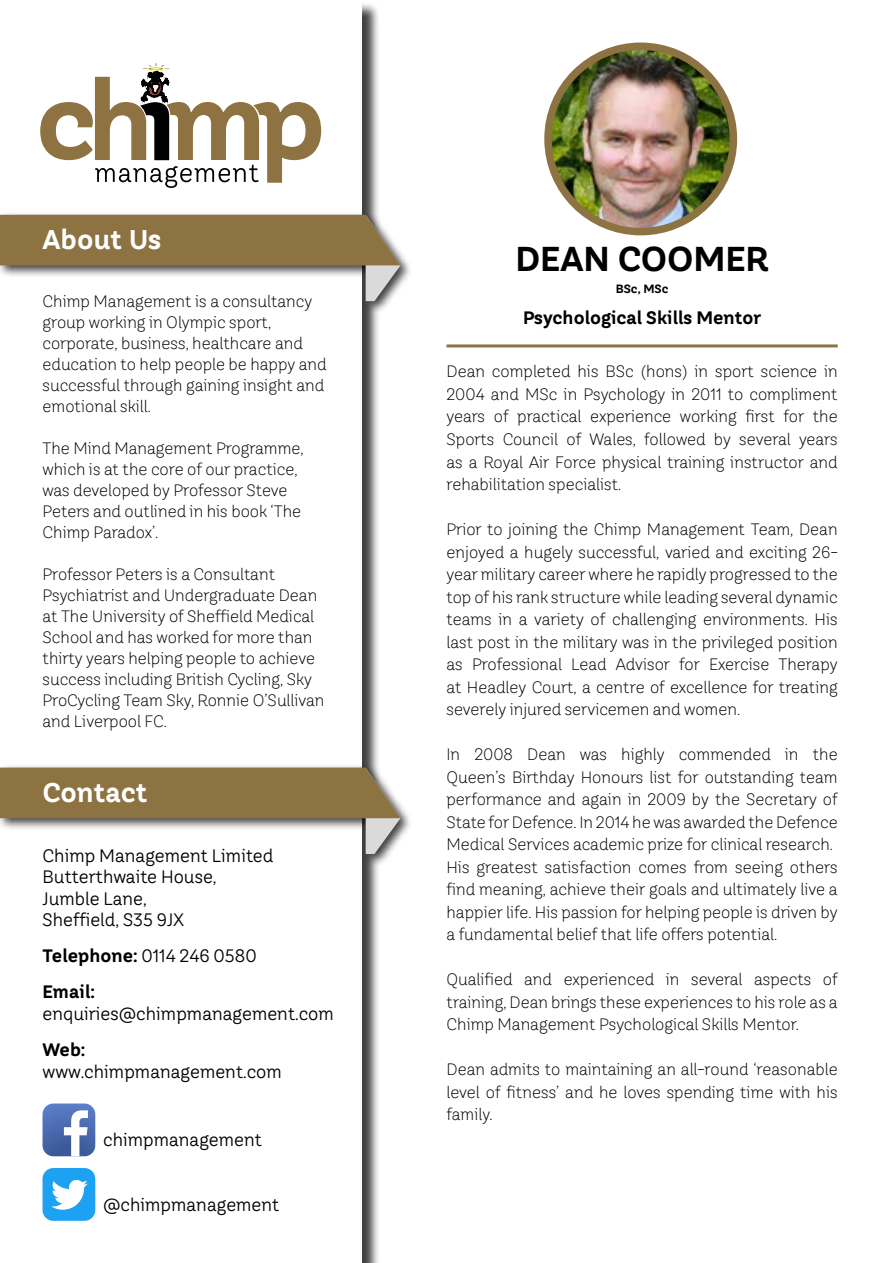
<style>
.page{position:relative;width:893px;height:1263px;background:#fff}
.page>*{position:absolute;margin:0;border:0;box-sizing:border-box;transform-origin:0 0}
.t1{font:700 34.5px "TT Hazelnuts";color:#000}
.t2{font:700 27px "TT Hazelnuts";color:#fff}
.t3{font:18px/21.6px "TT Hazelnuts";color:#000}
.t4{font:700 18px/36px "TT Hazelnuts";color:#000}
.t5{font:300 16.5px/22.5px "TT Hazelnuts";color:#000;text-align:justify}
.t6{font:700 12px "TT Hazelnuts";color:#000}
.s1{font-weight:400}
</style>
<div class="page">
<div style="left:3px;top:3px;width:378px;height:1260px;background:#000;opacity:.75"></div>
<div style="left:0;top:0;width:361px;height:1263px;background:#fff"></div>
<svg style="left:40px;top:63px;width:281px;height:125px"></svg>
<div style="left:0;top:211px;width:412px;height:102px;background:#000;opacity:.75"></div>
<svg style="left:0;top:215px;width:400px;height:86px"></svg>
<div style="left:0;top:764px;width:412px;height:102px;background:#000;opacity:.75"></div>
<svg style="left:0;top:767px;width:400px;height:87px"></svg>
<svg style="left:43px;top:1103px;width:52px;height:53px"></svg>
<div style="left:43px;top:1168px;width:52px;height:53px;background:#1da1f2;border-radius:11px"></div>
<svg style="left:51px;top:1180px;width:37px;height:30px"></svg>
<img style="left:548px;top:46px;width:185px;height:186px;border-radius:93px">
<div style="left:544px;top:43px;width:193px;height:192px;border:8px solid #8d7242;border-radius:50%"></div>
<hr style="left:446px;top:344px;width:392px;height:3px;background:#8d7242">
<h2 class="t2" style="left:43px;top:222px;width:120px">About Us</h2>
<p class="t5" style="left:43px;top:291px;width:286px;line-height:21px;text-align:left">Chimp Management is a consultancy group working in Olympic sport, corporate, business, healthcare and education to help people be happy and successful through gaining insight and emotional skill.</p>
<p class="t5" style="left:43px;top:438px;width:263px;line-height:21px;text-align:left">The Mind Management Programme, which is at the core of our practice, was developed by Professor Steve<br>Peters and outlined in his book ‘The<br>Chimp Paradox’.</p>
<p class="t5" style="left:43px;top:564px;width:283px;line-height:21px;text-align:left">Professor Peters is a Consultant Psychiatrist and Undergraduate Dean at The University of Sheffield Medical School and has worked for more than thirty years helping people to achieve success including British Cycling, Sky ProCycling Team Sky, Ronnie O’Sullivan and Liverpool FC.</p>
<h2 class="t2" style="left:43px;top:775px;width:107px">Contact</h2>
<p class="t3" style="left:43px;top:844px;width:232px">Chimp Management Limited<br>Butterthwaite House,<br>Jumble Lane,<br>Sheffield, S35 9JX</p>
<p class="t4" style="left:43px;top:938px;width:216px">Telephone: <span class="s1">0114 246 0580<br></span>Email:</p>
<p class="t3" style="left:43px;top:1002px;width:293px">enquiries@chimpmanagement.com</p>
<p class="t4" style="left:43px;top:1032px;width:44px">Web:</p>
<p class="t3" style="left:43px;top:1060px;width:241px">www.chimpmanagement.com</p>
<p class="t3" style="left:103px;top:1129px;width:161px">chimpmanagement</p>
<p class="t3" style="left:103px;top:1193px;width:178px">@chimpmanagement</p>
<h1 class="t1" style="left:515px;top:236px;width:255px">DEAN COOMER</h1>
<p class="t6" style="left:616px;top:281px;width:54px">BSc, MSc</p>
<p class="t4" style="left:523px;top:299px;width:240px">Psychological Skills Mentor</p>
<p class="t5" style="left:446px;top:360px;width:393px">Dean completed his BSc (hons) in sport science in 2004 and MSc in Psychology in 2011 to compliment years of practical experience working first for the Sports Council of Wales, followed by several years as a Royal Air Force physical training instructor and rehabilitation specialist.</p>
<p class="t5" style="left:446px;top:518px;width:393px">Prior to joining the Chimp Management Team, Dean enjoyed a hugely successful, varied and exciting 26- year military career where he rapidly progressed to the top of his rank structure while leading several dynamic teams in a variety of challenging environments. His last post in the military was in the privileged position as Professional Lead Advisor for Exercise Therapy at Headley Court, a centre of excellence for treating severely injured servicemen and women.</p>
<p class="t5" style="left:446px;top:743px;width:393px;text-align:left">In 2008 Dean was highly commended in the Queen’s Birthday Honours list for outstanding team performance and again in 2009 by the Secretary of State for Defence. In 2014 he was awarded the Defence Medical Services academic prize for clinical research.<br>His greatest satisfaction comes from seeing others find meaning, achieve their goals and ultimately live a happier life. His passion for helping people is driven by a fundamental belief that life offers potential.</p>
<p class="t5" style="left:446px;top:968px;width:393px">Qualified and experienced in several aspects of training, Dean brings these experiences to his role as a Chimp Management Psychological Skills Mentor.</p>
<p class="t5" style="left:446px;top:1058px;width:393px">Dean admits to maintaining an all-round ‘reasonable level of fitness’ and he loves spending time with his family.</p>
</div>
